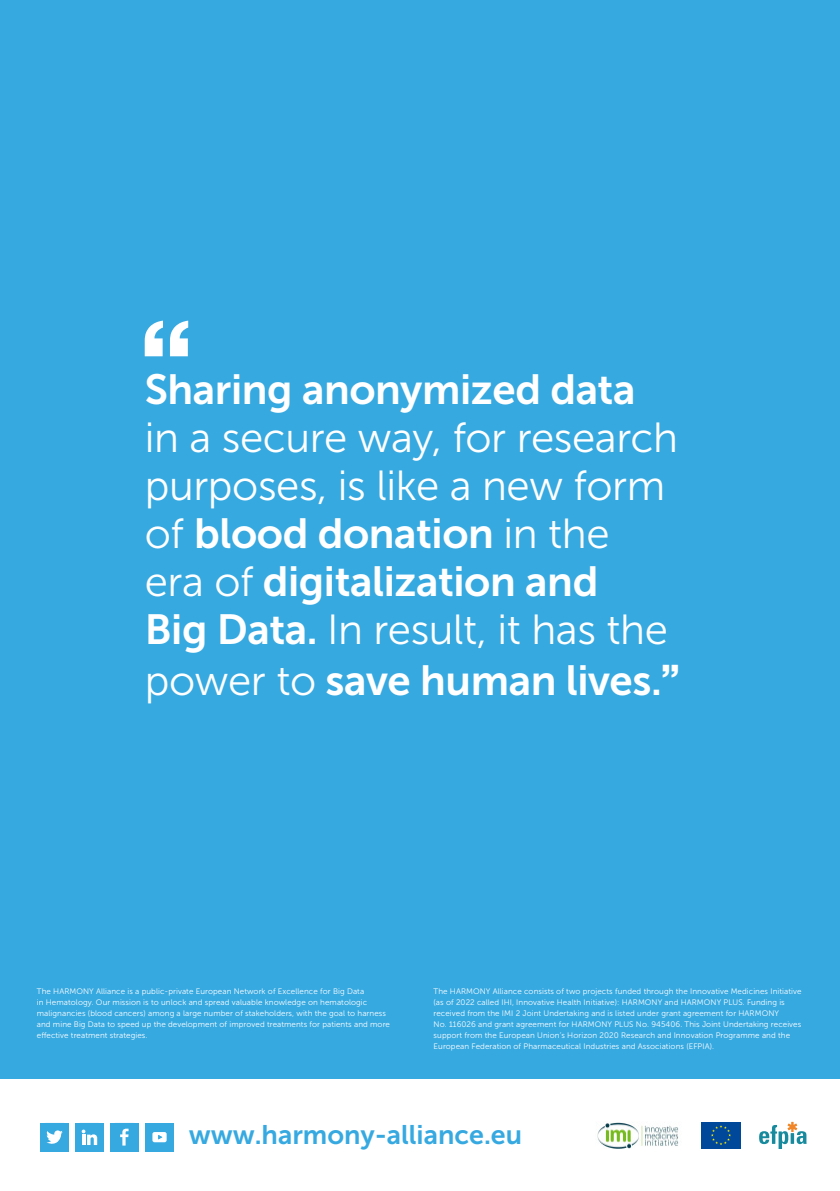
<style>
.page{position:relative;width:840px;height:1191px;background:#fff}
.page>*{position:absolute;margin:0;border:0;box-sizing:border-box;transform-origin:0 0}
.t1{font:42px/48px "Museo Sans 700";letter-spacing:-.01em;color:#fff}
.t2{font:42px/48px "Museo Sans 300";letter-spacing:-.01em;color:#fff}
.t3{font:26.8px "Museo Sans 700";color:#36a9e1}
.t4{font:8px/11px "Museo Sans 300";letter-spacing:.01em;color:#fff}
.s1{font-family:"Museo Sans 300"}
.s2{font-family:"Museo Sans 700"}
.s3{font-family:"N Haas Grotesk DSW02 75 Bd"}
</style>
<div class="page">
<div style="left:0;top:0;width:839px;height:1079px;background:#36a9e1"></div>
<svg style="left:839px;top:0;width:1px;height:165px"></svg>
<div style="left:700px;top:1122px;width:40px;height:26px;background:#00489a"></div>
<svg style="left:711px;top:1125px;width:19px;height:20px"></svg>
<svg style="left:759px;top:1121px;width:47px;height:27px"></svg>
<img style="left:597px;top:1122px;width:82px;height:26px">
<svg style="left:145px;top:321px;width:43px;height:35px"></svg>
<div style="left:110px;top:1123px;width:28px;height:28px;background:#36a9e1"></div>
<svg style="left:120px;top:1128px;width:8px;height:17px"></svg>
<div style="left:145px;top:1123px;width:28px;height:28px;background:#36a9e1"></div>
<svg style="left:152px;top:1132px;width:14px;height:10px"></svg>
<div style="left:40px;top:1123px;width:29px;height:28px;background:#36a9e1"></div>
<div style="left:75px;top:1123px;width:29px;height:28px;background:#36a9e1"></div>
<svg style="left:46px;top:1130px;width:17px;height:14px"></svg>
<svg style="left:82px;top:1129px;width:15px;height:16px"></svg>
<h1 class="t1" style="left:145px;top:366px;width:492px">Sharing anonymized data</h1>
<h1 class="t2" style="left:145px;top:414px;width:534px">in a secure way, for research purposes, is like a new form</h1>
<h1 class="t1" style="left:145px;top:510px;width:466px"><span class="s1">of</span> blood donation <span class="s1">in the era of</span> digitalization and</h1>
<h1 class="t2" style="left:145px;top:606px;width:524px"><span class="s2">Big Data.</span> In result, it has the</h1>
<h1 class="t1" style="left:145px;top:656px;width:536px"><span class="s1">power to</span> save human lives.<span class="s3">”</span></h1>
<p class="t4" style="left:37px;top:986px;width:354px">The HARMONY Alliance is a public-private European Network of Excellence for Big Data<br>in Hematology. Our mission is to unlock and spread valuable knowledge on hematologic malignancies (blood cancers) among a large number of stakeholders, with the goal to harness and mine Big Data to speed up the development of improved treatments for patients and more effective treatment strategies.</p>
<p class="t4" style="left:433px;top:986px;width:369px">The HARMONY Alliance consists of two projects funded through the Innovative Medicines Initiative (as of 2022 called IHI, Innovative Health Initiative): HARMONY and HARMONY PLUS. Funding is received from the IMI 2 Joint Undertaking and is listed under grant agreement for HARMONY<br>No. 116026 and grant agreement for HARMONY PLUS No. 945406. This Joint Undertaking receives support from the European Union’s Horizon 2020 Research and Innovation Programme and the European Federation of Pharmaceutical Industries and Associations (EFPIA).</p>
<h2 class="t3" style="left:189px;top:1120px;width:334px">www.harmony-alliance.eu</h2>
</div>
